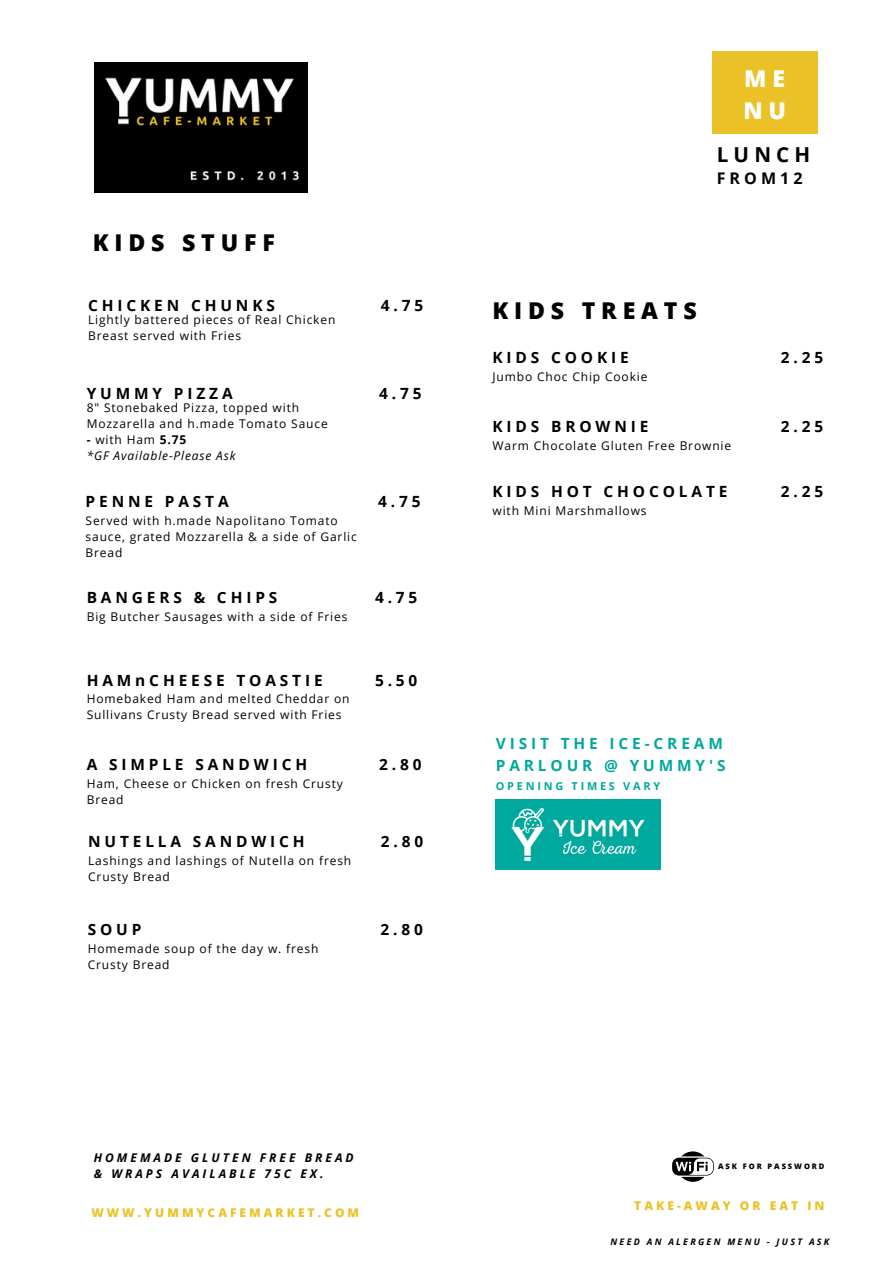
<style>
.page{position:relative;width:894px;height:1264px;background:#fff}
.page>*{position:absolute;margin:0;border:0;box-sizing:border-box;transform-origin:0 0}
.t1{font:800 23.1px "Open Sans";letter-spacing:.25em;color:#000}
.t2{font:800 23.1px "Open Sans";color:#fff}
.t3{font:700 20.55px "Open Sans";letter-spacing:.25em;color:#000}
.t4{font:700 16.05px "Open Sans";letter-spacing:.25em;color:#000}
.t5{font:700 15.45px "Open Sans";letter-spacing:.25em;color:#000}
.t6{font:700 15.45px/21.5px "Open Sans";letter-spacing:.25em;color:#01a99d}
.t7{font:12px/16px "Open Sans";letter-spacing:.07em;color:#000}
.t8{font:italic 700 12px/16px "Open Sans";letter-spacing:.25em;color:#000}
.t9{font:800 12px "Open Sans";letter-spacing:.25em;color:#eac228}
.t10{font:italic 12px "Open Sans";letter-spacing:.07em;color:#000}
.t11{font:700 10.95px "Open Sans";letter-spacing:.25em;color:#01a99d}
.t12{font:italic 700 9px "Open Sans";letter-spacing:.25em;color:#000}
.t13{font:800 7.65px "Open Sans";letter-spacing:.25em;color:#000}
.s1{font-weight:700}
</style>
<div class="page">
<div style="left:711px;top:51px;width:106px;height:83px;background:#eac228"></div>
<svg style="left:672px;top:1151px;width:41px;height:30px"></svg>
<img style="left:94px;top:63px;width:213px;height:129px">
<img style="left:495px;top:800px;width:165px;height:69px">
<p class="t1" style="left:93px;top:226px;width:183px">KIDS STUFF</p>
<p class="t5" style="left:88px;top:294px;width:188px">CHICKEN CHUNKS</p>
<p class="t7" style="left:88px;top:311px;width:248px">Lightly battered pieces of Real Chicken<br>Breast served with Fries</p>
<p class="t5" style="left:380px;top:294px;width:44px">4.75</p>
<p class="t5" style="left:87px;top:382px;width:147px">YUMMY PIZZA</p>
<p class="t7" style="left:87px;top:399px;width:242px">8" Stonebaked Pizza, topped with<br>Mozzarella and h.made Tomato Sauce</p>
<p class="t7" style="left:87px;top:431px;width:101px"><span class="s1">-</span> with Ham <span class="s1">5.75</span></p>
<p class="t10" style="left:87px;top:447px;width:150px">*GF Available-Please Ask</p>
<p class="t5" style="left:86px;top:490px;width:144px">PENNE PASTA</p>
<p class="t7" style="left:86px;top:512px;width:272px">Served with h.made Napolitano Tomato sauce, grated Mozzarella &amp; a side of Garlic<br>Bread</p>
<p class="t5" style="left:87px;top:587px;width:192px">BANGERS &amp; CHIPS</p>
<p class="t7" style="left:87px;top:608px;width:262px">Big Butcher Sausages with a side of Fries</p>
<p class="t5" style="left:379px;top:382px;width:44px">4.75</p>
<p class="t5" style="left:378px;top:490px;width:44px">4.75</p>
<p class="t5" style="left:375px;top:587px;width:44px">4.75</p>
<p class="t5" style="left:87px;top:669px;width:237px">HAMnCHEESE TOASTIE</p>
<p class="t7" style="left:87px;top:690px;width:264px">Homebaked Ham and melted Cheddar on<br>Sullivans Crusty Bread served with Fries</p>
<p class="t5" style="left:87px;top:754px;width:222px">A SIMPLE SANDWICH</p>
<p class="t7" style="left:87px;top:775px;width:257px">Ham, Cheese or Chicken on fresh Crusty<br>Bread</p>
<p class="t5" style="left:88px;top:830px;width:218px">NUTELLA SANDWICH</p>
<p class="t7" style="left:88px;top:852px;width:264px">Lashings and lashings of Nutella on fresh<br>Crusty Bread</p>
<p class="t5" style="left:88px;top:918px;width:55px">SOUP</p>
<p class="t7" style="left:88px;top:940px;width:232px">Homemade soup of the day w. fresh<br>Crusty Bread</p>
<p class="t5" style="left:375px;top:669px;width:44px">5.50</p>
<p class="t5" style="left:379px;top:754px;width:44px">2.80</p>
<p class="t5" style="left:380px;top:830px;width:44px">2.80</p>
<p class="t5" style="left:380px;top:918px;width:44px">2.80</p>
<p class="t2" style="left:744px;top:63px;width:42px">M E</p>
<p class="t2" style="left:743px;top:94px;width:44px">N U</p>
<p class="t3" style="left:716px;top:140px;width:95px">LUNCH</p>
<p class="t4" style="left:716px;top:167px;width:87px">FROM12</p>
<p class="t1" style="left:492px;top:294px;width:206px">KIDS TREATS</p>
<p class="t5" style="left:492px;top:347px;width:138px">KIDS COOKIE</p>
<p class="t7" style="left:492px;top:368px;width:156px">Jumbo Choc Chip Cookie</p>
<p class="t5" style="left:780px;top:347px;width:44px">2.25</p>
<p class="t5" style="left:492px;top:415px;width:157px">KIDS BROWNIE</p>
<p class="t7" style="left:492px;top:437px;width:240px">Warm Chocolate Gluten Free Brownie</p>
<p class="t5" style="left:492px;top:481px;width:236px">KIDS HOT CHOCOLATE</p>
<p class="t7" style="left:492px;top:502px;width:155px">with Mini Marshmallows</p>
<p class="t5" style="left:780px;top:415px;width:44px">2.25</p>
<p class="t5" style="left:780px;top:481px;width:44px">2.25</p>
<p class="t6" style="left:495px;top:732px;width:231px">VISIT THE ICE-CREAM<br>PARLOUR @ YUMMY'S</p>
<p class="t11" style="left:495px;top:778px;width:166px">OPENING TIMES VARY</p>
<p class="t8" style="left:94px;top:1149px;width:261px">HOMEMADE GLUTEN FREE BREAD &amp; WRAPS AVAILABLE 75C EX.</p>
<p class="t9" style="left:91px;top:1204px;width:269px">WWW.YUMMYCAFEMARKET.COM</p>
<p class="t13" style="left:718px;top:1160px;width:108px">ASK FOR PASSWORD</p>
<p class="t9" style="left:634px;top:1197px;width:192px">TAKE-AWAY OR EAT IN</p>
<p class="t12" style="left:610px;top:1234px;width:220px">NEED AN ALERGEN MENU - JUST ASK</p>
</div>
